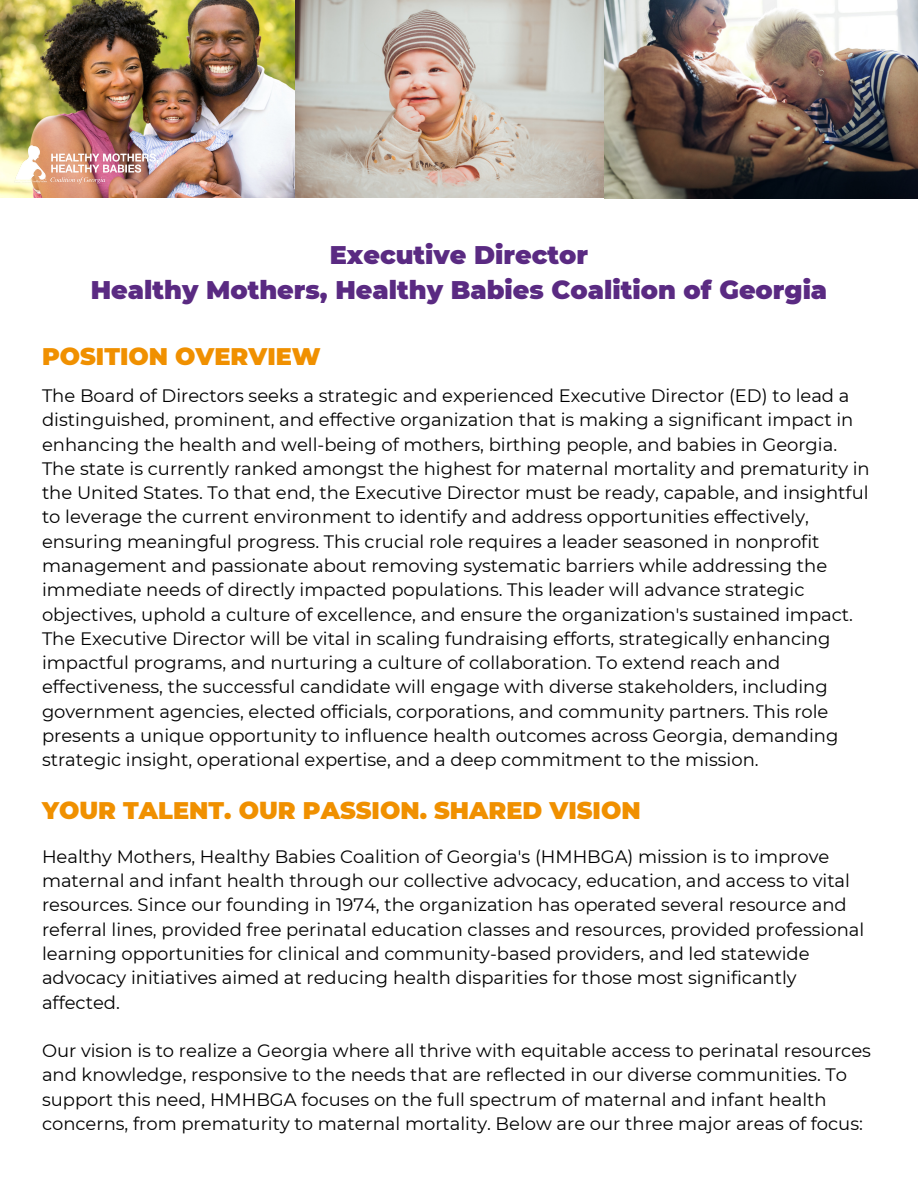
<style>
.page{position:relative;width:918px;height:1188px;background:#fff}
.page>*{position:absolute;margin:0;border:0;box-sizing:border-box;transform-origin:0 0}
.t1{font:900 25.5px/34.8px "Montserrat";color:#5a2a82;text-align:center}
.t2{font:900 24px "Montserrat";color:#f09000}
.t3{font:18px/24.3px "Montserrat";color:#000}
</style>
<div class="page">
<img style="left:0;top:0;width:296px;height:198px">
<img style="left:296px;top:0;width:622px;height:198px">
<img style="left:15px;top:130px;width:144px;height:68px">
<h2 class="t1" style="left:91px;top:238px;width:738px">Executive Director<br>Healthy Mothers, Healthy Babies Coalition of Georgia</h2>
<h1 class="t2" style="left:42px;top:342px;width:280px">POSITION OVERVIEW</h1>
<p class="t3" style="left:42px;top:384px;width:829px">The Board of Directors seeks a strategic and experienced Executive Director (ED) to lead a distinguished, prominent, and effective organization that is making a significant impact in enhancing the health and well-being of mothers, birthing people, and babies in Georgia.<br>The state is currently ranked amongst the highest for maternal mortality and prematurity in the United States. To that end, the Executive Director must be ready, capable, and insightful to leverage the current environment to identify and address opportunities effectively, ensuring meaningful progress. This crucial role requires a leader seasoned in nonprofit management and passionate about removing systematic barriers while addressing the immediate needs of directly impacted populations. This leader will advance strategic objectives, uphold a culture of excellence, and ensure the organization's sustained impact.<br>The Executive Director will be vital in scaling fundraising efforts, strategically enhancing impactful programs, and nurturing a culture of collaboration. To extend reach and effectiveness, the successful candidate will engage with diverse stakeholders, including government agencies, elected officials, corporations, and community partners. This role presents a unique opportunity to influence health outcomes across Georgia, demanding strategic insight, operational expertise, and a deep commitment to the mission.</p>
<h1 class="t2" style="left:42px;top:796px;width:600px">YOUR TALENT. OUR PASSION. SHARED VISION</h1>
<p class="t3" style="left:42px;top:844px;width:824px">Healthy Mothers, Healthy Babies Coalition of Georgia's (HMHBGA) mission is to improve maternal and infant health through our collective advocacy, education, and access to vital resources. Since our founding in 1974, the organization has operated several resource and referral lines, provided free perinatal education classes and resources, provided professional learning opportunities for clinical and community-based providers, and led statewide advocacy initiatives aimed at reducing health disparities for those most significantly affected.</p>
<p class="t3" style="left:42px;top:1038px;width:830px">Our vision is to realize a Georgia where all thrive with equitable access to perinatal resources and knowledge, responsive to the needs that are reflected in our diverse communities. To support this need, HMHBGA focuses on the full spectrum of maternal and infant health concerns, from prematurity to maternal mortality. Below are our three major areas of focus:</p>
</div>
